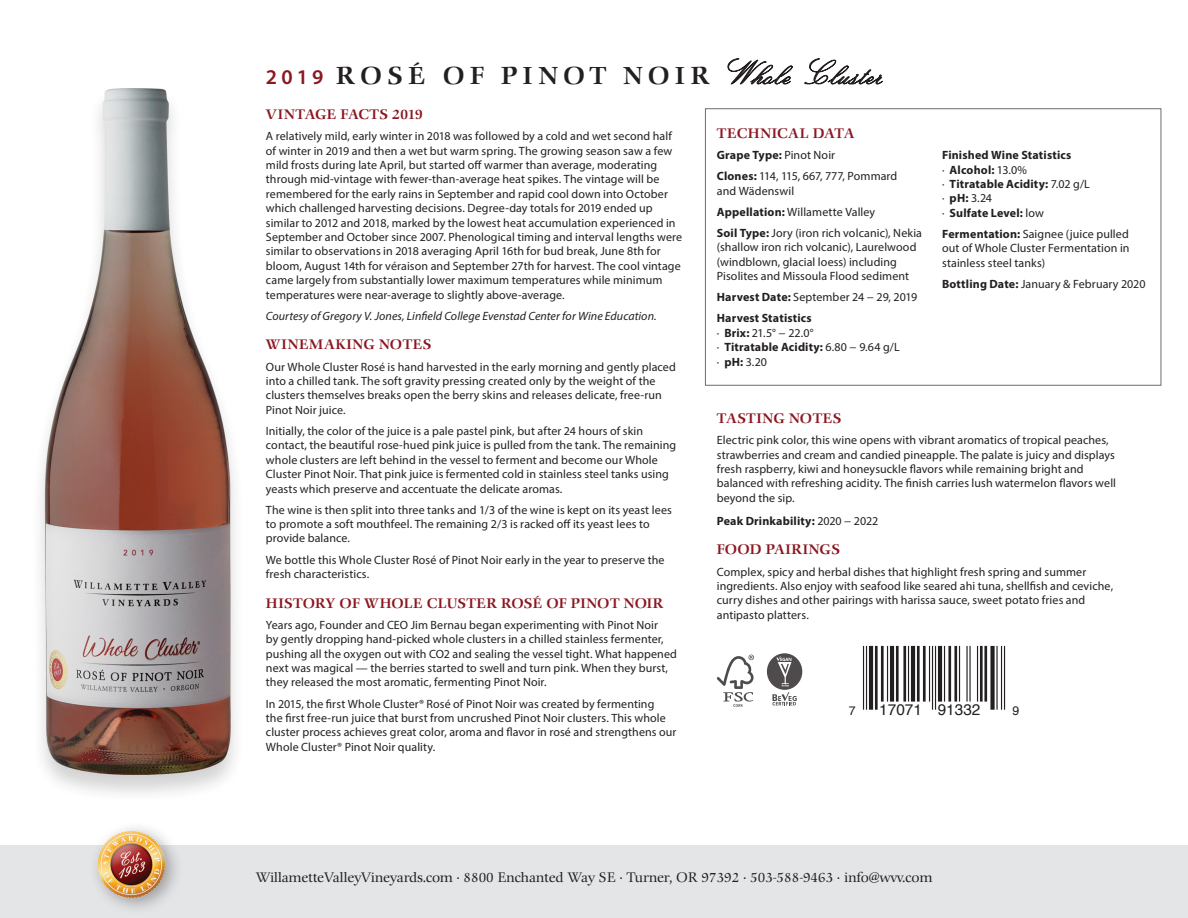
<style>
.page{position:relative;width:1188px;height:918px;background:#fff}
.page>*{position:absolute;margin:0;border:0;box-sizing:border-box;transform-origin:0 0}
.t1{font:500 24px "Comenius Antiqua";letter-spacing:.22em;color:#231f20}
.t2{font:15.3px "Helvetica";color:#231f20}
.t3{font:13.5px "Comenius Antiqua";color:#231f20}
.Body_Text_3{font:500 13.5px "Comenius Antiqua";letter-spacing:.02em;color:#8b1721}
.Body_Text_3-2{font:500 13.5px "Comenius Antiqua";color:#8b1721}
.Body_Text_3-3{font:500 13.5px "Comenius Antiqua";letter-spacing:.055em;color:#8b1721}
.t4{font:12.3px "Helvetica";color:#231f20}
.Body_Text_3-4{font:12px/14.4px "Myriad Pro";letter-spacing:.005em;color:#231f20}
.Body_Text_3-5{font:700 12px "Myriad Pro";letter-spacing:.015em;color:#231f20}
.Body_Text_3-6{font:italic 12px "Myriad Pro";letter-spacing:.005em;color:#231f20}
.s1{font-family:"Myriad Pro";font-weight:600;font-size:21px;color:#8b1721}
.s2{font-family:"Italian Script";font-weight:400;font-size:36px}
.s3{font-weight:400}
.s4{font-weight:700}
</style>
<div class="page">
<div style="left:0;top:845px;width:1188px;height:73px;background:#e4e5e7"></div>
<div style="left:88px;top:821px;width:96px;height:95px;background:#231f20;opacity:.4"></div>
<img style="left:94px;top:827px;width:76px;height:74px">
<hr style="left:863px;top:646px;width:1px;height:64px;background:#231f20">
<hr style="left:866px;top:646px;width:1px;height:64px;background:#231f20">
<hr style="left:869px;top:646px;width:4px;height:64px;background:#231f20">
<hr style="left:875px;top:646px;width:3px;height:64px;background:#231f20">
<hr style="left:881px;top:646px;width:3px;height:56px;background:#231f20">
<hr style="left:887px;top:646px;width:1px;height:56px;background:#231f20">
<hr style="left:890px;top:646px;width:4px;height:56px;background:#231f20">
<hr style="left:896px;top:646px;width:3px;height:56px;background:#231f20">
<hr style="left:903px;top:646px;width:3px;height:56px;background:#231f20">
<hr style="left:908px;top:646px;width:1px;height:56px;background:#231f20">
<hr style="left:911px;top:646px;width:4px;height:56px;background:#231f20">
<hr style="left:917px;top:646px;width:3px;height:56px;background:#231f20">
<hr style="left:923px;top:646px;width:3px;height:56px;background:#231f20">
<hr style="left:929px;top:646px;width:1px;height:56px;background:#231f20">
<hr style="left:932px;top:646px;width:1px;height:64px;background:#231f20">
<hr style="left:935px;top:646px;width:1px;height:64px;background:#231f20">
<hr style="left:938px;top:646px;width:4px;height:56px;background:#231f20">
<hr style="left:944px;top:646px;width:1px;height:56px;background:#231f20">
<hr style="left:948px;top:646px;width:3px;height:56px;background:#231f20">
<hr style="left:954px;top:646px;width:3px;height:56px;background:#231f20">
<hr style="left:959px;top:646px;width:1px;height:56px;background:#231f20">
<hr style="left:966px;top:646px;width:2px;height:56px;background:#231f20">
<hr style="left:969px;top:646px;width:2px;height:56px;background:#231f20">
<hr style="left:977px;top:646px;width:1px;height:56px;background:#231f20">
<hr style="left:980px;top:646px;width:3px;height:56px;background:#231f20">
<hr style="left:984px;top:646px;width:3px;height:56px;background:#231f20">
<div style="left:990px;top:646px;width:5px;height:64px;background:#231f20"></div>
<hr style="left:996px;top:646px;width:2px;height:64px;background:#231f20">
<hr style="left:1001px;top:646px;width:1px;height:64px;background:#231f20">
<hr style="left:1004px;top:646px;width:1px;height:64px;background:#231f20">
<svg style="left:717px;top:655px;width:37px;height:52px"></svg>
<svg style="left:767px;top:653px;width:35px;height:53px"></svg>
<div style="left:30px;top:87px;width:215px;height:716px;background:#231f20;opacity:.2"></div>
<img style="left:30px;top:87px;width:215px;height:700px">
<p class="t1" style="left:266px;top:62px;width:618px"><span class="s1">2019</span> ROSÉ OF PINOT NOIR<span class="s2">Whole Cluster</span></p>
<p class="Body_Text_3-2" style="left:266px;top:107px;width:158px">VINTAGE FACTS 2019</p>
<p class="Body_Text_3-4" style="left:266px;top:129px;width:418px">A relatively mild, early winter in 2018 was followed by a cold and wet second half of winter in 2019 and then a wet but warm spring. The growing season saw a few mild frosts during late April, but started off warmer than average, moderating through mid-vintage with fewer-than-average heat spikes. The vintage will be remembered for the early rains in September and rapid cool down into October which challenged harvesting decisions. Degree-day totals for 2019 ended up similar to 2012 and 2018, marked by the lowest heat accumulation experienced in September and October since 2007. Phenological timing and interval lengths were similar to observations in 2018 averaging April 16th for bud break, June 8th for bloom, August 14th for véraison and September 27th for harvest. The cool vintage came largely from substantially lower maximum temperatures while minimum temperatures were near-average to slightly above-average.</p>
<p class="Body_Text_3-6" style="left:266px;top:308px;width:392px">Courtesy of Gregory V. Jones, Linfield College Evenstad Center for Wine Education.</p>
<p class="Body_Text_3-3" style="left:266px;top:337px;width:167px">WINEMAKING NOTES</p>
<p class="Body_Text_3-4" style="left:266px;top:359px;width:411px">Our Whole Cluster Rosé is hand harvested in the early morning and gently placed into a chilled tank. The soft gravity pressing created only by the weight of the clusters themselves breaks open the berry skins and releases delicate, free-run Pinot Noir juice.</p>
<p class="Body_Text_3-4" style="left:266px;top:423px;width:412px">Initially, the color of the juice is a pale pastel pink, but after 24 hours of skin contact, the beautiful rose-hued pink juice is pulled from the tank. The remaining whole clusters are left behind in the vessel to ferment and become our Whole Cluster Pinot Noir. That pink juice is fermented cold in stainless steel tanks using yeasts which preserve and accentuate the delicate aromas.</p>
<p class="Body_Text_3-4" style="left:266px;top:502px;width:407px">The wine is then split into three tanks and 1/3 of the wine is kept on its yeast lees to promote a soft mouthfeel. The remaining 2/3 is racked off its yeast lees to provide balance.</p>
<p class="Body_Text_3-4" style="left:266px;top:552px;width:400px">We bottle this Whole Cluster Rosé of Pinot Noir early in the year to preserve the fresh characteristics.</p>
<p class="Body_Text_3" style="left:266px;top:595px;width:399px">HISTORY OF WHOLE CLUSTER ROSÉ OF PINOT NOIR</p>
<p class="Body_Text_3-4" style="left:266px;top:617px;width:413px">Years ago, Founder and CEO Jim Bernau began experimenting with Pinot Noir<br>by gently dropping hand-picked whole clusters in a chilled stainless fermenter, pushing all the oxygen out with CO2 and sealing the vessel tight. What happened next was magical — the berries started to swell and turn pink. When they burst, they released the most aromatic, fermenting Pinot Noir.</p>
<p class="Body_Text_3-4" style="left:266px;top:696px;width:412px">In 2015, the first Whole Cluster® Rosé of Pinot Noir was created by fermenting<br>the first free-run juice that burst from uncrushed Pinot Noir clusters. This whole cluster process achieves great color, aroma and flavor in rosé and strengthens our Whole Cluster® Pinot Noir quality.</p>
<p class="Body_Text_3" style="left:717px;top:126px;width:139px">TECHNICAL DATA</p>
<p class="Body_Text_3-5" style="left:717px;top:147px;width:120px">Grape Type: <span class="s3">Pinot Noir</span></p>
<p class="Body_Text_3-4" style="left:717px;top:169px;width:182px"><span class="s4">Clones:</span> 114, 115, 667, 777, Pommard and Wädenswil</p>
<p class="Body_Text_3-4" style="left:717px;top:204px;width:160px"><span class="s4">Appellation:</span> Willamette Valley</p>
<p class="Body_Text_3-4" style="left:717px;top:225px;width:207px"><span class="s4">Soil Type:</span> Jory (iron rich volcanic), Nekia (shallow iron rich volcanic), Laurelwood (windblown, glacial loess) including Pisolites and Missoula Flood sediment</p>
<p class="Body_Text_3-4" style="left:717px;top:290px;width:202px"><span class="s4">Harvest Date:</span> September 24 − 29, 2019</p>
<p class="Body_Text_3-5" style="left:717px;top:311px;width:96px">Harvest Statistics</p>
<p class="Body_Text_3-4" style="left:717px;top:325px;width:98px">∙ <span class="s4">Brix:</span> 21.5° − 22.0°</p>
<p class="Body_Text_3-5" style="left:717px;top:339px;width:185px"><span class="s3">∙</span> Titratable Acidity: <span class="s3">6.80 − 9.64 g/L</span></p>
<p class="Body_Text_3-4" style="left:717px;top:354px;width:52px">∙ <span class="s4">pH:</span> 3.20</p>
<p class="Body_Text_3-5" style="left:942px;top:147px;width:131px">Finished Wine Statistics</p>
<p class="Body_Text_3-5" style="left:942px;top:162px;width:87px"><span class="s3">∙</span> Alcohol: <span class="s3">13.0%</span></p>
<p class="Body_Text_3-5" style="left:942px;top:176px;width:149px"><span class="s3">∙</span> Titratable Acidity: <span class="s3">7.02 g/L</span></p>
<p class="Body_Text_3-4" style="left:942px;top:191px;width:52px">∙ <span class="s4">pH:</span> 3.24</p>
<p class="Body_Text_3-5" style="left:942px;top:205px;width:103px"><span class="s3">∙</span> Sulfate Level: <span class="s3">low</span></p>
<p class="Body_Text_3-4" style="left:942px;top:226px;width:189px;text-align:justify"><span class="s4">Fermentation:</span> Saignee (juice pulled out of Whole Cluster Fermentation in stainless steel tanks)</p>
<p class="Body_Text_3-4" style="left:942px;top:276px;width:205px"><span class="s4">Bottling Date:</span> January &amp; February 2020</p>
<p class="Body_Text_3" style="left:717px;top:411px;width:126px">TASTING NOTES</p>
<p class="Body_Text_3-4" style="left:717px;top:433px;width:401px">Electric pink color, this wine opens with vibrant aromatics of tropical peaches, strawberries and cream and candied pineapple. The palate is juicy and displays fresh raspberry, kiwi and honeysuckle flavors while remaining bright and balanced with refreshing acidity. The finish carries lush watermelon flavors well beyond the sip.</p>
<p class="Body_Text_3-5" style="left:717px;top:513px;width:163px">Peak Drinkability: <span class="s3">2020 − 2022</span></p>
<p class="Body_Text_3" style="left:717px;top:542px;width:125px">FOOD PAIRINGS</p>
<p class="Body_Text_3-4" style="left:717px;top:564px;width:398px">Complex, spicy and herbal dishes that highlight fresh spring and summer ingredients. Also enjoy with seafood like seared ahi tuna, shellfish and ceviche, curry dishes and other pairings with harissa sauce, sweet potato fries and antipasto platters.</p>
<p class="t4" style="left:849px;top:701px;width:8px">7</p>
<p class="t2" style="left:879px;top:698px;width:103px">17071 91332</p>
<p class="t4" style="left:1012px;top:701px;width:8px">9</p>
<p class="t3" style="left:256px;top:870px;width:678px">WillametteValleyVineyards.com · 8800 Enchanted Way SE · Turner, OR 97392 · 503-588-9463 · info@wvv.com</p>
</div>
